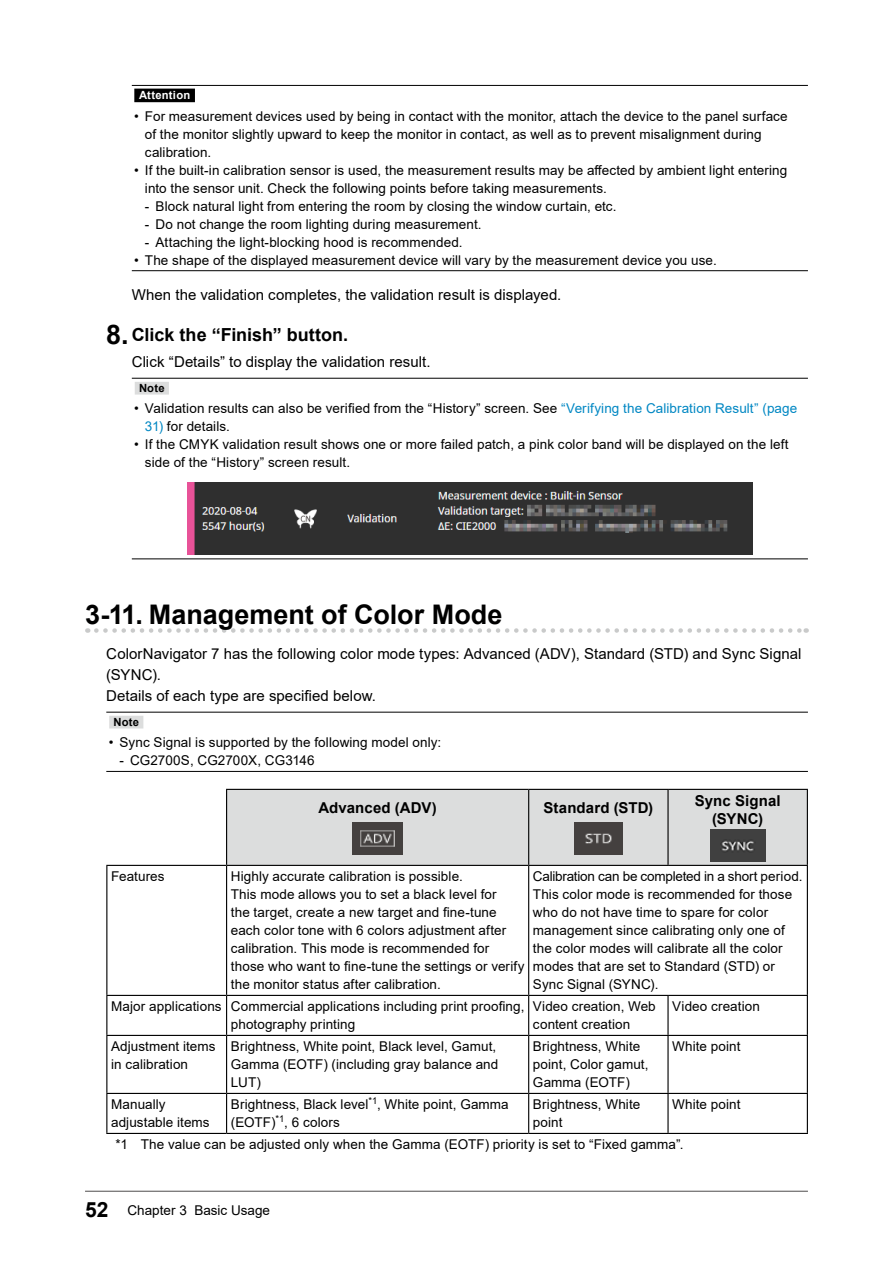
<style>
.page{position:relative;width:893px;height:1263px;background:#fff}
.page>*{position:absolute;margin:0;border:0;box-sizing:border-box;transform-origin:0 0}
.t1{font:700 27px "Arial";color:#000}
.t2{font:700 18px "Arial";color:#000}
.t3{font:15px/21px "Arial";letter-spacing:.005em;color:#000}
.t4{font:700 15px/18px "Arial";letter-spacing:.01em;color:#000;text-align:center}
.t5{font:13.5px/18px "Arial";letter-spacing:.005em;color:#000}
.t6{font:700 11.25px "Arial";letter-spacing:.02em;color:#fff}
.t7{font:700 11.25px "Arial";letter-spacing:.02em;color:#000}
.s1{font-size:27px}
.s2{color:#0087c3}
.s3{font-weight:700;font-size:21px}
</style>
<div class="page">
<hr style="left:85px;top:1191px;width:723px;height:1px;background:#595757">
<svg style="left:96px;top:628px;width:711px;height:5px"></svg>
<hr style="left:132px;top:85px;width:676px;height:1px;background:#000">
<hr style="left:132px;top:270px;width:676px;height:1px;background:#000">
<div style="left:134px;top:89px;width:61px;height:13px;background:#000"></div>
<hr style="left:132px;top:378px;width:676px;height:1px;background:#000">
<hr style="left:132px;top:558px;width:676px;height:1px;background:#000">
<div style="left:135px;top:382px;width:34px;height:13px;background:#dcdddd"></div>
<img style="left:188px;top:482px;width:564px;height:73px">
<hr style="left:106px;top:712px;width:702px;height:1px;background:#000">
<hr style="left:106px;top:771px;width:702px;height:1px;background:#000">
<div style="left:109px;top:716px;width:34px;height:12px;background:#dcdddd"></div>
<div style="left:227px;top:790px;width:580px;height:75px;background:#dcdddd"></div>
<hr style="left:807px;top:866px;width:1px;height:129px;background:#000">
<hr style="left:529px;top:789px;width:139px;height:1px;background:#000">
<hr style="left:668px;top:789px;width:140px;height:1px;background:#000">
<hr style="left:667px;top:790px;width:2px;height:75px;background:#000">
<hr style="left:807px;top:790px;width:1px;height:75px;background:#000">
<hr style="left:106px;top:865px;width:121px;height:1px;background:#000">
<hr style="left:529px;top:865px;width:139px;height:1px;background:#000">
<hr style="left:668px;top:865px;width:140px;height:1px;background:#000">
<hr style="left:106px;top:866px;width:1px;height:129px;background:#000">
<hr style="left:226px;top:866px;width:1px;height:129px;background:#000">
<hr style="left:528px;top:866px;width:1px;height:129px;background:#000">
<hr style="left:106px;top:995px;width:121px;height:1px;background:#000">
<hr style="left:106px;top:996px;width:1px;height:39px;background:#000">
<hr style="left:227px;top:995px;width:302px;height:1px;background:#000">
<hr style="left:226px;top:996px;width:1px;height:39px;background:#000">
<hr style="left:529px;top:995px;width:139px;height:1px;background:#000">
<hr style="left:528px;top:996px;width:1px;height:39px;background:#000">
<hr style="left:668px;top:995px;width:140px;height:1px;background:#000">
<hr style="left:667px;top:996px;width:2px;height:39px;background:#000">
<hr style="left:807px;top:996px;width:1px;height:39px;background:#000">
<hr style="left:106px;top:1035px;width:121px;height:1px;background:#000">
<hr style="left:106px;top:1036px;width:1px;height:57px;background:#000">
<hr style="left:227px;top:1035px;width:302px;height:1px;background:#000">
<hr style="left:226px;top:1036px;width:1px;height:57px;background:#000">
<hr style="left:529px;top:1035px;width:139px;height:1px;background:#000">
<hr style="left:528px;top:1036px;width:1px;height:57px;background:#000">
<hr style="left:668px;top:1035px;width:140px;height:1px;background:#000">
<hr style="left:667px;top:1036px;width:2px;height:57px;background:#000">
<hr style="left:807px;top:1036px;width:1px;height:57px;background:#000">
<hr style="left:106px;top:1093px;width:121px;height:1px;background:#000">
<hr style="left:106px;top:1094px;width:1px;height:39px;background:#000">
<hr style="left:227px;top:1093px;width:302px;height:1px;background:#000">
<hr style="left:226px;top:1094px;width:1px;height:39px;background:#000">
<hr style="left:529px;top:1093px;width:139px;height:1px;background:#000">
<hr style="left:528px;top:1094px;width:1px;height:39px;background:#000">
<hr style="left:668px;top:1093px;width:140px;height:1px;background:#000">
<hr style="left:667px;top:1094px;width:2px;height:39px;background:#000">
<hr style="left:807px;top:1094px;width:1px;height:39px;background:#000">
<hr style="left:106px;top:1133px;width:121px;height:1px;background:#000">
<hr style="left:227px;top:1133px;width:302px;height:1px;background:#000">
<hr style="left:529px;top:1133px;width:139px;height:1px;background:#000">
<hr style="left:668px;top:1133px;width:140px;height:1px;background:#000">
<hr style="left:226px;top:789px;width:303px;height:1px;background:#000">
<hr style="left:226px;top:790px;width:1px;height:75px;background:#000">
<hr style="left:528px;top:790px;width:1px;height:75px;background:#000">
<hr style="left:227px;top:865px;width:302px;height:1px;background:#000">
<img style="left:353px;top:823px;width:49px;height:31px">
<img style="left:575px;top:823px;width:47px;height:31px">
<img style="left:710px;top:830px;width:55px;height:31px">
<p class="t6" style="left:139px;top:87px;width:53px">Attention</p>
<p class="t5" style="left:145px;top:107px;width:644px;text-indent:-11px">• For measurement devices used by being in contact with the monitor, attach the device to the panel surface of the monitor slightly upward to keep the monitor in contact, as well as to prevent misalignment during calibration.</p>
<p class="t5" style="left:145px;top:161px;width:644px;text-indent:-11px">• If the built-in calibration sensor is used, the measurement results may be affected by ambient light entering into the sensor unit. Check the following points before taking measurements.</p>
<p class="t5" style="left:145px;top:197px;width:473px">- Block natural light from entering the room by closing the window curtain, etc.</p>
<p class="t5" style="left:145px;top:215px;width:338px">- Do not change the room lighting during measurement.</p>
<p class="t5" style="left:145px;top:233px;width:319px">- Attaching the light-blocking hood is recommended.</p>
<p class="t5" style="left:134px;top:251px;width:584px">• The shape of the displayed measurement device will vary by the measurement device you use.</p>
<p class="t3" style="left:132px;top:284px;width:431px">When the validation completes, the validation result is displayed.</p>
<h2 class="t2" style="left:106px;top:322px;width:243px"><span class="s1">8.</span> Click the “Finish” button.</h2>
<p class="t3" style="left:132px;top:351px;width:300px">Click “Details” to display the validation result.</p>
<p class="t7" style="left:139px;top:380px;width:27px">Note</p>
<p class="t5" style="left:134px;top:399px;width:664px">• Validation results can also be verified from the “History” screen. See <span class="s2">“Verifying the Calibration Result” (page</span></p>
<p class="t5" style="left:145px;top:417px;width:87px"><span class="s2">31)</span> for details.</p>
<p class="t5" style="left:145px;top:435px;width:645px;text-indent:-11px">• If the CMYK validation result shows one or more failed patch, a pink color band will be displayed on the left side of the “History” screen result.</p>
<h1 class="t1" style="left:85px;top:596px;width:419px">3-11. Management of Color Mode</h1>
<p class="t3" style="left:106px;top:643px;width:697px">ColorNavigator 7 has the following color mode types: Advanced (ADV), Standard (STD) and Sync Signal (SYNC).<br>Details of each type are specified below.</p>
<p class="t7" style="left:113px;top:714px;width:27px">Note</p>
<p class="t5" style="left:109px;top:733px;width:334px">• Sync Signal is supported by the following model only:</p>
<p class="t5" style="left:119px;top:751px;width:197px">- CG2700S, CG2700X, CG3146</p>
<p class="t4" style="left:318px;top:799px;width:120px">Advanced (ADV)</p>
<p class="t4" style="left:543px;top:799px;width:111px">Standard (STD)</p>
<p class="t4" style="left:695px;top:792px;width:87px">Sync Signal (SYNC)</p>
<p class="t5" style="left:111px;top:867px;width:55px">Features</p>
<p class="t5" style="left:231px;top:867px;width:295px">Highly accurate calibration is possible.<br>This mode allows you to set a black level for<br>the target, create a new target and fine-tune each color tone with 6 colors adjustment after calibration. This mode is recommended for those who want to fine-tune the settings or verify the monitor status after calibration.</p>
<p class="t5" style="left:533px;top:867px;width:271px">Calibration can be completed in a short period.<br>This color mode is recommended for those who do not have time to spare for color management since calibrating only one of the color modes will calibrate all the color modes that are set to Standard (STD) or Sync Signal (SYNC).</p>
<p class="t5" style="left:231px;top:997px;width:295px;text-indent:-120px">Major applications Commercial applications including print proofing, photography printing</p>
<p class="t5" style="left:533px;top:997px;width:124px">Video creation, Web content creation</p>
<p class="t5" style="left:672px;top:997px;width:89px">Video creation</p>
<p class="t5" style="left:111px;top:1037px;width:106px">Adjustment items in calibration</p>
<p class="t5" style="left:231px;top:1037px;width:269px">Brightness, White point, Black level, Gamut,<br>Gamma (EOTF) (including gray balance and<br>LUT)</p>
<p class="t5" style="left:533px;top:1037px;width:117px">Brightness, White point, Color gamut,<br>Gamma (EOTF)</p>
<p class="t5" style="left:672px;top:1037px;width:70px">White point</p>
<p class="t5" style="left:111px;top:1095px;width:100px">Manually adjustable items</p>
<p class="t5" style="left:231px;top:1095px;width:279px">Brightness, Black level<sup>*1</sup>, White point, Gamma (EOTF)<sup>*1</sup>, 6 colors</p>
<p class="t5" style="left:533px;top:1095px;width:109px">Brightness, White point</p>
<p class="t5" style="left:672px;top:1095px;width:70px">White point</p>
<p class="t5" style="left:115px;top:1135px;width:570px">*1 The value can be adjusted only when the Gamma (EOTF) priority is set to “Fixed gamma”.</p>
<p class="t5" style="left:85px;top:1201px;width:187px"><span class="s3">52</span> Chapter 3 Basic Usage</p>
</div>
